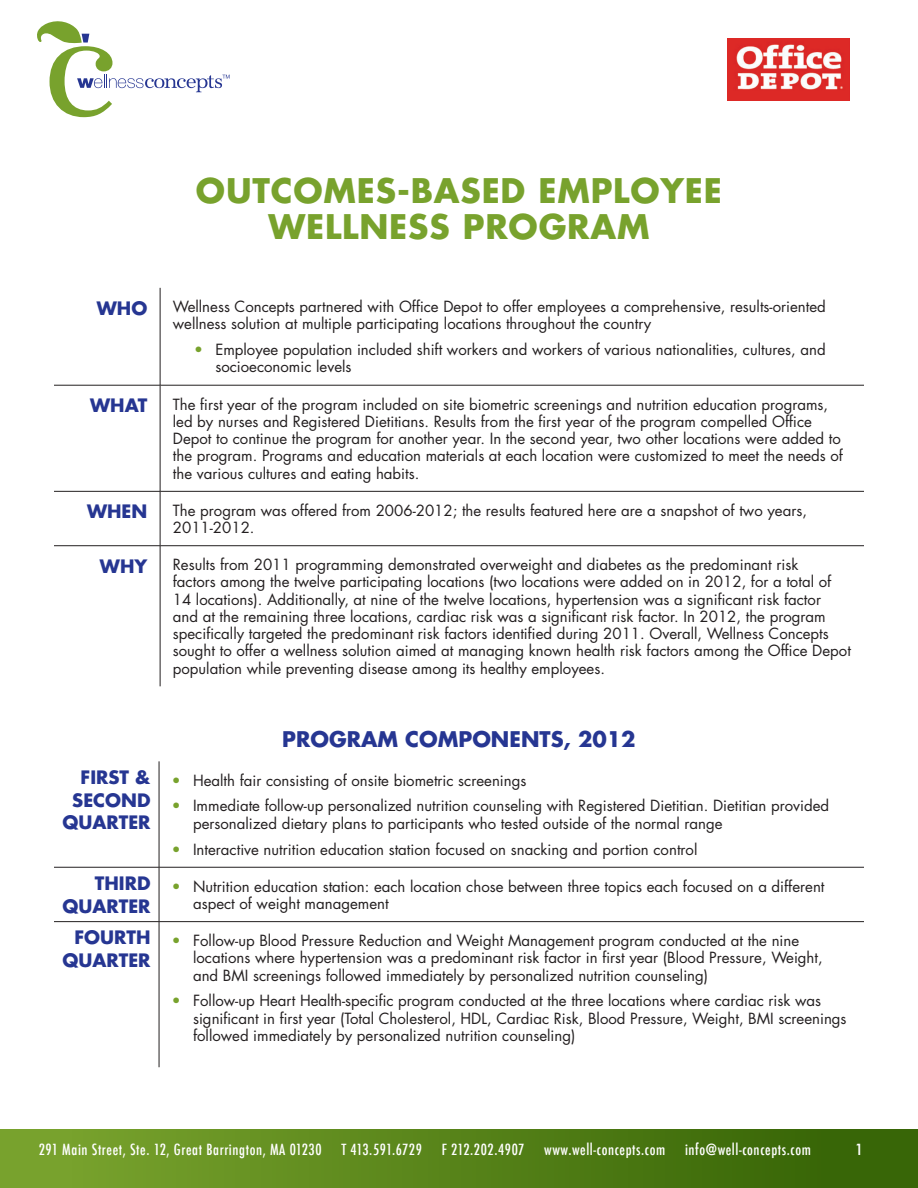
<style>
.page{position:relative;width:918px;height:1188px;background:#fff}
.page>*{position:absolute;margin:0;border:0;box-sizing:border-box;transform-origin:0 0}
.t1{font:700 33px/36px "Futura";letter-spacing:.025em;color:#78a22d;text-align:right}
.t2{font:700 21px "Futura";color:#263692}
.t3{font:700 18px/22.5px "Futura";color:#263692;text-align:right}
.t4{font:15px/17.2px "Futura";color:#231f20}
.t5{font:500 condensed 15px "Futura";letter-spacing:.04em;color:#fff}
.t6{font:500 condensed 15px "Futura";letter-spacing:.01em;color:#fff}
.t7{font:500 15px "Futura";color:#fff}
.s1{color:#78a22d}
</style>
<div class="page">
<div style="left:0;top:1130px;width:918px;height:58px;background:linear-gradient(to right,#7ca62f,#326003)"></div>
<hr style="left:160px;top:288px;width:1px;height:97px;background:#231f20">
<hr style="left:54px;top:385px;width:106px;height:1px;background:#231f20">
<hr style="left:160px;top:385px;width:704px;height:1px;background:#231f20">
<hr style="left:160px;top:385px;width:1px;height:106px;background:#231f20">
<hr style="left:54px;top:491px;width:106px;height:1px;background:#231f20">
<hr style="left:160px;top:491px;width:704px;height:1px;background:#231f20">
<hr style="left:160px;top:492px;width:1px;height:54px;background:#231f20">
<hr style="left:54px;top:545px;width:106px;height:1px;background:#231f20">
<hr style="left:160px;top:545px;width:704px;height:1px;background:#231f20">
<hr style="left:160px;top:546px;width:1px;height:140px;background:#231f20">
<hr style="left:159px;top:761px;width:1px;height:106px;background:#231f20">
<hr style="left:54px;top:867px;width:105px;height:1px;background:#231f20">
<hr style="left:159px;top:867px;width:705px;height:1px;background:#231f20">
<hr style="left:159px;top:867px;width:1px;height:54px;background:#231f20">
<hr style="left:54px;top:921px;width:105px;height:1px;background:#231f20">
<hr style="left:159px;top:921px;width:705px;height:1px;background:#231f20">
<hr style="left:159px;top:922px;width:1px;height:145px;background:#231f20">
<svg style="left:37px;top:21px;width:193px;height:96px"></svg>
<img style="left:727px;top:38px;width:123px;height:62px">
<h1 class="t1" style="left:196px;top:172px;width:55px">OUTCO</h1>
<h1 class="t1" style="left:268px;top:172px;width:386px">MES-BASED EMPLOYEE<br>WELLNESS PROGRAM</h1>
<p class="t3" style="left:97px;top:297px;width:52px">WHO</p>
<p class="t4" style="left:173px;top:298px;width:654px">Wellness Concepts partnered with Office Depot to offer employees a comprehensive, results-oriented wellness solution at multiple participating locations throughout the country</p>
<p class="t4" style="left:215px;top:341px;width:612px;text-indent:-21px"><span class="s1">•</span> Employee population included shift workers and workers of various nationalities, cultures, and socioeconomic levels</p>
<p class="t3" style="left:90px;top:394px;width:59px">WHAT</p>
<p class="t4" style="left:173px;top:396px;width:672px">The first year of the program included on site biometric screenings and nutrition education programs, led by nurses and Registered Dietitians. Results from the first year of the program compelled Office Depot to continue the program for another year. In the second year, two other locations were added to the program. Programs and education materials at each location were customized to meet the needs of the various cultures and eating habits.</p>
<p class="t3" style="left:87px;top:500px;width:62px">WHEN</p>
<p class="t4" style="left:173px;top:502px;width:636px">The program was offered from 2006-2012; the results featured here are a snapshot of two years,<br>2011-2012.</p>
<p class="t3" style="left:100px;top:555px;width:49px">WHY</p>
<p class="t4" style="left:173px;top:556px;width:680px">Results from 2011 programming demonstrated overweight and diabetes as the predominant risk<br>factors among the twelve participating locations (two locations were added on in 2012, for a total of 14 locations). Additionally, at nine of the twelve locations, hypertension was a significant risk factor<br>and at the remaining three locations, cardiac risk was a significant risk factor. In 2012, the program specifically targeted the predominant risk factors identified during 2011. Overall, Wellness Concepts sought to offer a wellness solution aimed at managing known health risk factors among the Office Depot population while preventing disease among its healthy employees.</p>
<h2 class="t2" style="left:282px;top:725px;width:193px">PROGRAM COMPONENT</h2>
<h2 class="t2" style="left:551px;top:725px;width:86px">S, 2012</h2>
<p class="t3" style="left:63px;top:766px;width:90px">FIRST &amp;<br>SECOND<br>QUARTER</p>
<p class="t4" style="left:172px;top:772px;width:356px"><span class="s1">•</span> Health fair consisting of onsite biometric screenings</p>
<p class="t4" style="left:193px;top:798px;width:638px;text-indent:-21px"><span class="s1">•</span> Immediate follow-up personalized nutrition counseling with Registered Dietitian. Dietitian provided personalized dietary plans to participants who tested outside of the normal range</p>
<p class="t4" style="left:172px;top:841px;width:527px"><span class="s1">•</span> Interactive nutrition education station focused on snacking and portion control</p>
<p class="t3" style="left:63px;top:872px;width:90px">THIRD<br>QUARTER</p>
<p class="t4" style="left:193px;top:878px;width:633px;text-indent:-21px"><span class="s1">•</span> Nutrition education station: each location chose between three topics each focused on a different aspect of weight management</p>
<p class="t3" style="left:63px;top:926px;width:90px">FOURTH<br>QUARTER</p>
<p class="t4" style="left:193px;top:932px;width:631px;text-indent:-21px"><span class="s1">•</span> Follow-up Blood Pressure Reduction and Weight Management program conducted at the nine locations where hypertension was a predominant risk factor in first year (Blood Pressure, Weight, and BMI screenings followed immediately by personalized nutrition counseling)</p>
<p class="t4" style="left:193px;top:992px;width:655px;text-indent:-21px"><span class="s1">•</span> Follow-up Heart Health-specific program conducted at the three locations where cardiac risk was significant in first year (Total Cholesterol, HDL, Cardiac Risk, Blood Pressure, Weight, BMI screenings followed immediately by personalized nutrition counseling)</p>
<p class="t5" style="left:39px;top:1140px;width:284px">291 Main Street, Ste. 12, Great Barrington, MA 01230</p>
<p class="t6" style="left:341px;top:1140px;width:82px">T 413.591.6729</p>
<p class="t5" style="left:442px;top:1140px;width:84px">F 212.202.4907</p>
<p class="t5" style="left:544px;top:1140px;width:123px">www.well-concepts.com</p>
<p class="t5" style="left:685px;top:1140px;width:127px">info@well-concepts.com</p>
<p class="t7" style="left:855px;top:1139px;width:11px">1</p>
</div>
